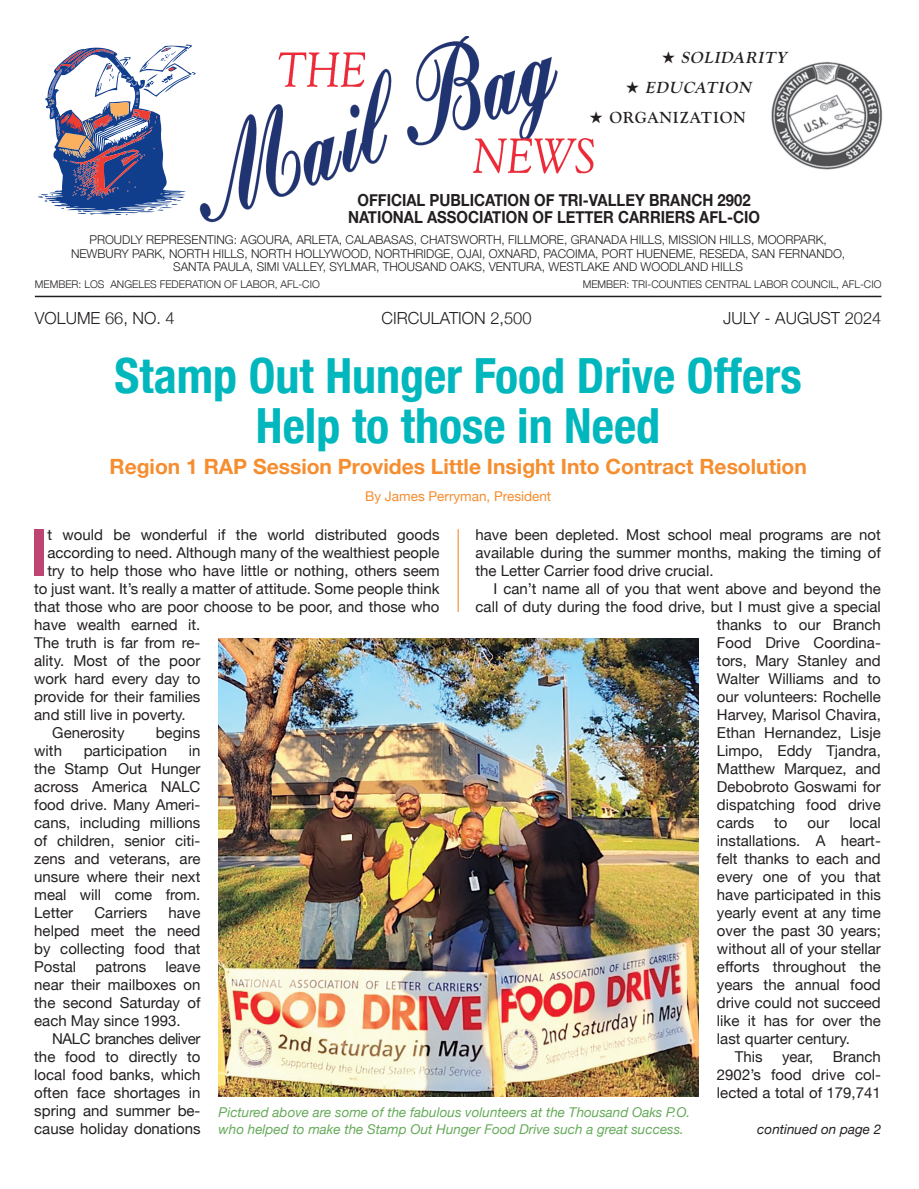
<style>
.page{position:relative;width:919px;height:1189px;background:#fff}
.page>*{position:absolute;margin:0;border:0;box-sizing:border-box;transform-origin:0 0}
.t1{font:700 condensed 65.4px "Helvetica Neue";color:#be4572}
.t2{font:700 condensed 48.45px/49.5px "Helvetica Neue";color:#00b7bd;text-align:center}
.t3{font:700 21px "Helvetica Neue";color:#f68d2e}
.t4{font:700 16.65px/16.5px "Helvetica Neue";color:#231f20;text-align:center;scale:.89 1}
.t5{font:300 16.65px "Helvetica Neue";color:#231f20}
.t6{font:italic 700 16.65px "Goudy Old Sty";color:#231f20}
.t7{font:700 16.65px "Goudy Old Sty";letter-spacing:.05em;color:#231f20}
.t8{font:15px/18px "Helvetica Neue";color:#231f20;text-align:justify}
.t9{font:italic 13.5px/16.5px "Helvetica Neue";color:#66aa5a}
.t10{font:13.5px "Helvetica Neue";color:#f68d2e}
.t11{font:italic 13.5px "Helvetica Neue";color:#231f20}
.t12{font:300 12.15px/13.5px "Helvetica Neue";color:#231f20;text-align:center}
.t13{font:300 10.65px "Helvetica Neue";color:#231f20}
</style>
<div class="page">
<img style="left:199px;top:36px;width:395px;height:187px">
<hr style="left:35px;top:296px;width:846px;height:1px;background:#231f20">
<img style="left:771px;top:62px;width:112px;height:108px">
<svg style="left:38px;top:44px;width:158px;height:172px"></svg>
<hr style="left:457px;top:529px;width:1px;height:83px;background:#f68d2e">
<img style="left:218px;top:638px;width:480px;height:458px">
<p class="t6" style="left:661px;top:49px;width:130px">★ SOLIDARITY</p>
<p class="t6" style="left:625px;top:79px;width:130px">★ EDUCATION</p>
<p class="t7" style="left:589px;top:109px;width:158px">★ ORGANIZATION</p>
<p class="t4" style="left:348px;top:193px;width:464px">OFFICIAL PUBLICATION OF TRI-VALLEY BRANCH 2902<br>NATIONAL ASSOCIATION OF LETTER CARRIERS AFL-CIO</p>
<p class="t12" style="left:71px;top:232px;width:775px">PROUDLY REPRESENTING: AGOURA, ARLETA, CALABASAS, CHATSWORTH, FILLMORE, GRANADA HILLS, MISSION HILLS, MOORPARK,<br>NEWBURY PARK, NORTH HILLS, NORTH HOLLYWOOD, NORTHRIDGE, OJAI, OXNARD, PACOIMA, PORT HUENEME, RESEDA, SAN FERNANDO,<br>SANTA PAULA, SIMI VALLEY, SYLMAR, THOUSAND OAKS, VENTURA, WESTLAKE AND WOODLAND HILLS</p>
<p class="t13" style="left:35px;top:275px;width:286px">MEMBER: LOS ANGELES FEDERATION OF LABOR, AFL-CIO</p>
<p class="t13" style="left:582px;top:275px;width:300px">MEMBER: TRI-COUNTIES CENTRAL LABOR COUNCIL, AFL-CIO</p>
<p class="t5" style="left:35px;top:305px;width:141px">VOLUME 66, NO. 4</p>
<p class="t5" style="left:381px;top:305px;width:151px">CIRCULATION 2,500</p>
<p class="t5" style="left:723px;top:305px;width:160px">JULY - AUGUST 2024</p>
<h2 class="t2" style="left:115px;top:348px;width:688px">Stamp Out Hunger Food Drive Offers<br>Help to those in Need</h2>
<h3 class="t3" style="left:109px;top:450px;width:698px">Region 1 RAP Session Provides Little Insight Into Contract Resolution</h3>
<p class="t10" style="left:365px;top:487px;width:187px">By James Perryman, President</p>
<h1 class="t1" style="left:31px;top:498px;width:18px">I</h1>
<p class="t8" style="left:47px;top:527px;width:393px">t would be wonderful if the world distributed goods</p>
<p class="t8" style="left:475px;top:527px;width:407px">have been depleted. Most school meal programs are not available during the summer months, making the timing of the Letter Carrier food drive crucial.</p>
<p class="t8" style="left:493px;top:581px;width:388px">I can’t name all of you that went above and beyond the</p>
<p class="t8" style="left:475px;top:599px;width:406px">call of duty during the food drive, but I must give a special</p>
<p class="t8" style="left:716px;top:617px;width:165px">thanks to our Branch</p>
<p class="t8" style="left:716px;top:635px;width:165px">Food Drive Coordina-</p>
<p class="t8" style="left:716px;top:653px;width:165px">tors, Mary Stanley and</p>
<p class="t8" style="left:716px;top:671px;width:165px">Walter Williams and to</p>
<p class="t8" style="left:716px;top:689px;width:165px">our volunteers: Rochelle</p>
<p class="t8" style="left:716px;top:707px;width:165px">Harvey, Marisol Chavira,</p>
<p class="t8" style="left:716px;top:725px;width:165px">Ethan Hernandez, Lisje</p>
<p class="t8" style="left:716px;top:743px;width:165px">Limpo, Eddy Tjandra,</p>
<p class="t8" style="left:716px;top:761px;width:165px">Matthew Marquez, and</p>
<p class="t8" style="left:716px;top:779px;width:165px">Debobroto Goswami for</p>
<p class="t8" style="left:716px;top:797px;width:165px">dispatching food drive</p>
<p class="t8" style="left:716px;top:815px;width:39px">cards</p>
<p class="t8" style="left:774px;top:815px;width:15px">to</p>
<p class="t8" style="left:807px;top:815px;width:23px">our</p>
<p class="t8" style="left:849px;top:815px;width:33px">local</p>
<p class="t8" style="left:716px;top:833px;width:165px">installations. A heart-</p>
<p class="t8" style="left:716px;top:851px;width:165px">felt thanks to each and</p>
<p class="t8" style="left:716px;top:869px;width:165px">every one of you that</p>
<p class="t8" style="left:716px;top:887px;width:165px">have participated in this</p>
<p class="t8" style="left:716px;top:905px;width:165px">yearly event at any time</p>
<p class="t8" style="left:716px;top:923px;width:165px">over the past 30 years;</p>
<p class="t8" style="left:716px;top:941px;width:165px">without all of your stellar</p>
<p class="t8" style="left:716px;top:959px;width:165px">efforts throughout the</p>
<p class="t8" style="left:716px;top:977px;width:165px">years the annual food</p>
<p class="t8" style="left:716px;top:995px;width:165px">drive could not succeed</p>
<p class="t8" style="left:716px;top:1013px;width:165px">like it has for over the</p>
<p class="t8" style="left:716px;top:1031px;width:135px">last quarter century.</p>
<p class="t8" style="left:734px;top:1049px;width:29px">This</p>
<p class="t8" style="left:782px;top:1049px;width:33px">year,</p>
<p class="t8" style="left:47px;top:545px;width:393px">according to need. Although many of the wealthiest people</p>
<p class="t8" style="left:47px;top:563px;width:393px">try to help those who have little or nothing, others seem</p>
<p class="t8" style="left:34px;top:581px;width:407px">to just want. It’s really a matter of attitude. Some people think</p>
<p class="t8" style="left:34px;top:599px;width:406px">that those who are poor choose to be poor, and those who</p>
<p class="t8" style="left:34px;top:617px;width:168px">have wealth earned it.</p>
<p class="t8" style="left:34px;top:635px;width:168px">The truth is far from re-</p>
<p class="t8" style="left:34px;top:653px;width:168px">ality. Most of the poor</p>
<p class="t8" style="left:34px;top:671px;width:168px">work hard every day to</p>
<p class="t8" style="left:34px;top:689px;width:168px">provide for their families</p>
<p class="t8" style="left:34px;top:707px;width:153px">and still live in poverty.</p>
<p class="t8" style="left:52px;top:725px;width:74px">Generosity</p>
<p class="t8" style="left:156px;top:725px;width:46px">begins</p>
<p class="t8" style="left:34px;top:743px;width:29px">with</p>
<p class="t8" style="left:84px;top:743px;width:85px">participation</p>
<p class="t8" style="left:34px;top:743px;width:168px;text-indent:154px">in the Stamp Out Hunger across America NALC food drive. Many Ameri&shy;cans, including millions of children, senior citi&shy;zens and veterans, are unsure where their next meal will come from.<br>Letter</p>
<p class="t8" style="left:94px;top:905px;width:54px">Carriers</p>
<p class="t8" style="left:34px;top:905px;width:168px;text-indent:134px">have helped meet the need by collecting food that Postal</p>
<p class="t8" style="left:34px;top:959px;width:168px;text-indent:131px">leave near their mailboxes on the second Saturday of each May since 1993.</p>
<p class="t8" style="left:34px;top:1031px;width:168px;text-indent:18px">NALC branches deliver the food to directly to local food banks, which often face shortages in spring and summer be&shy;cause holiday donations</p>
<p class="t8" style="left:95px;top:959px;width:52px">patrons</p>
<p class="t8" style="left:716px;top:1049px;width:165px;text-indent:116px">Branch 2902’s food drive col&shy;lected a total of 179,741</p>
<p class="t9" style="left:218px;top:1105px;width:473px">Pictured above are some of the fabulous volunteers at the Thousand Oaks P.O. who helped to make the Stamp Out Hunger Food Drive such a great success.</p>
<p class="t11" style="left:757px;top:1119px;width:126px">continued on page 2</p>
</div>
